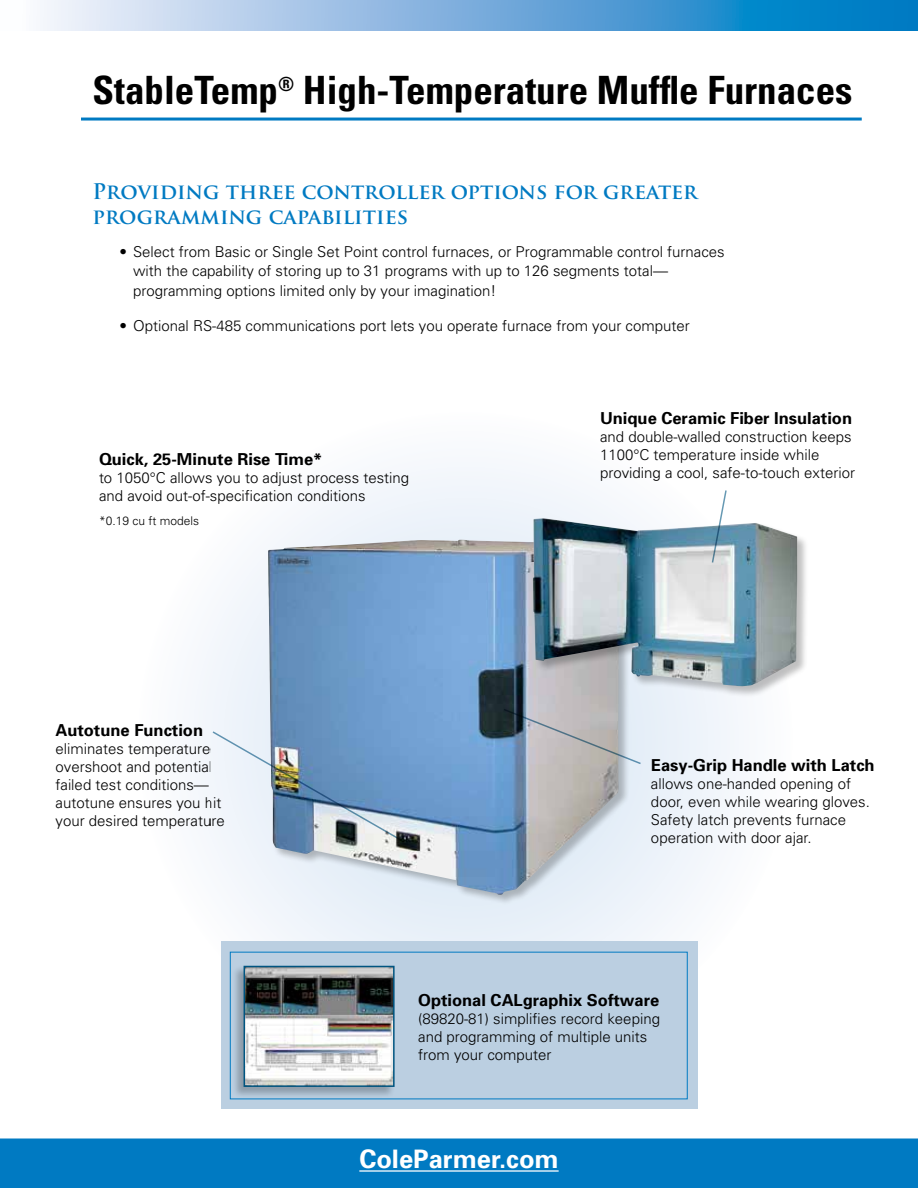
<style>
.page{position:relative;width:918px;height:1188px;background:#fff}
.page>*{position:absolute;margin:0;border:0;box-sizing:border-box;transform-origin:0 0}
.t1{font:700 condensed 39px "Univers";color:#000}
.t2{font:700 25.5px "Univers";color:#fff}
.t3{font:700 21px/25.2px "Trajan Pro";color:#007ac2}
.t4{font:700 16.5px "Univers";color:#000}
.t5{font:300 15px/18px "Univers";color:#000}
.t6{font:300 12px "Univers";color:#000}
</style>
<div class="page">
<svg style="left:40px;top:0;width:878px;height:30px;background:#71afdc"></svg>
<div style="left:0;top:1137px;width:918px;height:51px;background:#007ac2"></div>
<hr style="left:0;top:1134px;width:918px;height:4px;background:#fff">
<hr style="left:81px;top:118px;width:781px;height:3px;background:#007ac2">
<hr style="left:359px;top:1170px;width:200px;height:2px;background:#fff">
<div style="left:138px;top:412px;width:654px;height:654px;background:linear-gradient(to right,#f5f8fc,#f3f6fb);border-radius:50%"></div>
<div style="left:267px;top:539px;width:363px;height:367px;background:#000;opacity:.25"></div>
<img style="left:268px;top:540px;width:351px;height:355px">
<div style="left:532px;top:517px;width:277px;height:181px;background:#000;opacity:.25"></div>
<img style="left:533px;top:518px;width:264px;height:168px">
<svg style="left:711px;top:490px;width:17px;height:74px"></svg>
<svg style="left:502px;top:708px;width:140px;height:57px;background:#acb1b7"></svg>
<img style="left:211px;top:730px;width:194px;height:114px">
<div style="left:221px;top:941px;width:477px;height:168px;background:#bbcfe1"></div>
<div style="left:232px;top:965px;width:163px;height:133px;background:#000;opacity:.25"></div>
<img style="left:247px;top:969px;width:145px;height:115px">
<div style="left:244px;top:966px;width:151px;height:121px;border:2px solid #005581"></div>
<h1 class="t1" style="left:93px;top:66px;width:761px">StableTemp<sup>®</sup> High-Temperature Muffle Furnaces</h1>
<h3 class="t3" style="left:93px;top:179px;width:606px">Providing three controller options for greater programming capabilities</h3>
<p class="t5" style="left:133px;top:242px;width:593px;line-height:19.5px;text-indent:-14px">• Select from Basic or Single Set Point control furnaces, or Programmable control furnaces with the capability of storing up to 31 programs with up to 126 segments total— programming options limited only by your imagination!</p>
<p class="t5" style="left:120px;top:317px;width:572px">• Optional RS-485 communications port lets you operate furnace from your computer</p>
<p class="t4" style="left:99px;top:449px;width:225px">Quick, 25-Minute Rise Time*</p>
<p class="t5" style="left:99px;top:468px;width:312px">to 1050°C allows you to adjust process testing and avoid out-of-specification conditions</p>
<p class="t6" style="left:99px;top:514px;width:102px">*0.19 cu ft models</p>
<p class="t4" style="left:600px;top:408px;width:254px">Unique Ceramic Fiber Insulation</p>
<p class="t5" style="left:600px;top:428px;width:257px">and double-walled construction keeps<br>1100°C temperature inside while providing a cool, safe-to-touch exterior</p>
<p class="t4" style="left:56px;top:720px;width:149px">Autotune Function</p>
<p class="t5" style="left:56px;top:740px;width:171px">eliminates temperature overshoot and potential failed test conditions— autotune ensures you hit your desired temperature</p>
<p class="t4" style="left:651px;top:755px;width:225px">Easy-Grip Handle with Latch</p>
<p class="t5" style="left:651px;top:774px;width:220px">allows one-handed opening of door, even while wearing gloves.<br>Safety latch prevents furnace operation with door ajar.</p>
<p class="t4" style="left:418px;top:990px;width:243px">Optional CALgraphix Software</p>
<p class="t5" style="left:418px;top:1010px;width:243px">(89820-81) simplifies record keeping and programming of multiple units from your computer</p>
<h2 class="t2" style="left:359px;top:1144px;width:201px">ColeParmer.com</h2>
</div>
